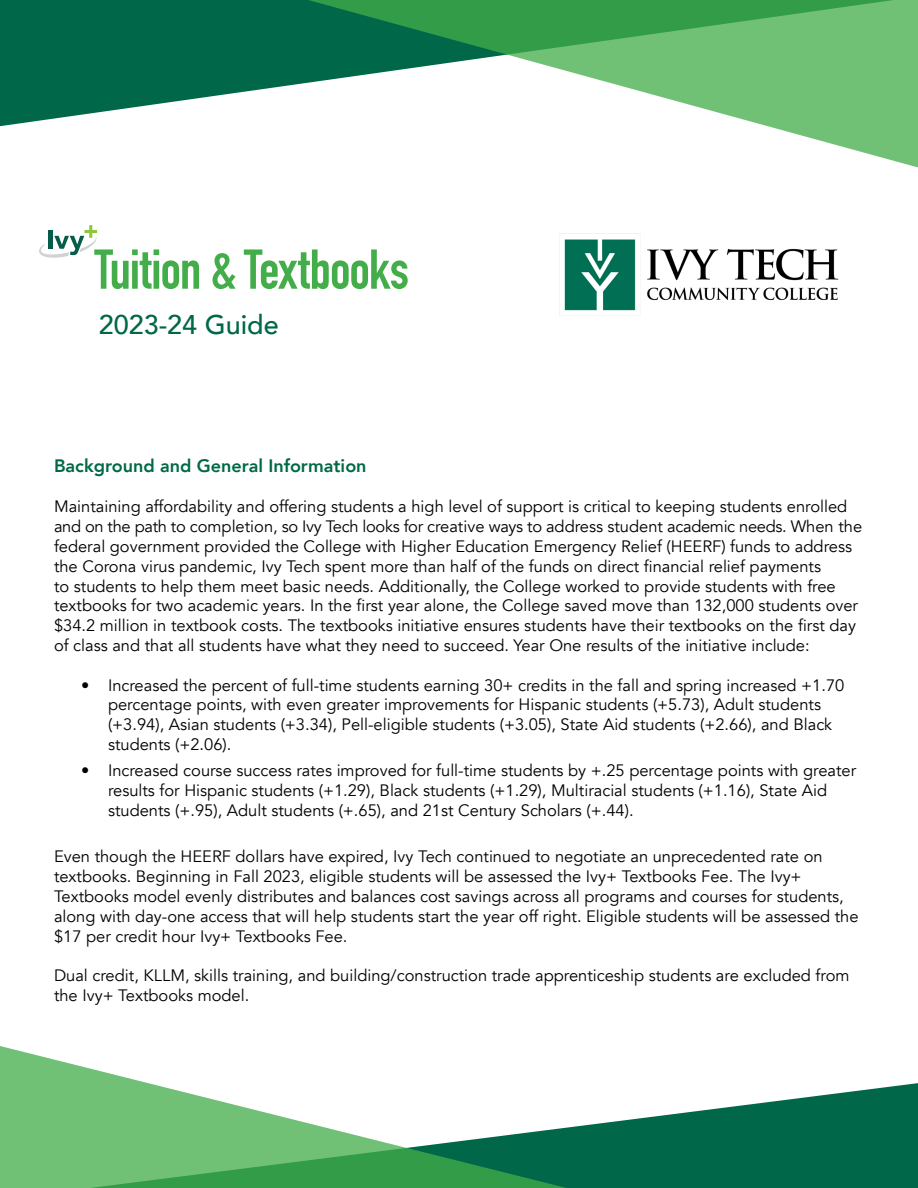
<style>
.page{position:relative;width:918px;height:1188px;background:#fff}
.page>*{position:absolute;margin:0;border:0;box-sizing:border-box;transform-origin:0 0}
.t1{font:55.05px "DIN Engschrift Std";letter-spacing:-.015em;color:#43ad49}
.Subheading{font:500 27px "Avenir";color:#006848}
.Subheading-2{font:800 18px "Avenir";color:#006848}
.t2{font:16.5px/19.8px "Avenir";color:#000}
</style>
<div class="page">
<svg style="left:39px;top:225px;width:58px;height:33px"></svg>
<img style="left:559px;top:233px;width:280px;height:83px">
<svg style="left:0;top:0;width:222px;height:126px;background:#1e7a5d"></svg>
<svg style="left:222px;top:0;width:696px;height:168px"></svg>
<svg style="left:675px;top:1083px;width:243px;height:105px;background:#267e63"></svg>
<svg style="left:0;top:1046px;width:675px;height:142px"></svg>
<p class="t1" style="left:94px;top:237px;width:316px">Tuition &amp; Textbooks</p>
<p class="Subheading" style="left:99px;top:301px;width:182px">2023-24 Guide</p>
<p class="Subheading-2" style="left:54px;top:452px;width:314px">Background and General Information</p>
<p class="t2" style="left:54px;top:497px;width:810px">Maintaining affordability and offering students a high level of support is critical to keeping students enrolled and on the path to completion, so Ivy Tech looks for creative ways to address student academic needs. When the federal government provided the College with Higher Education Emergency Relief (HEERF) funds to address the Corona virus pandemic, Ivy Tech spent more than half of the funds on direct financial relief payments<br>to students to help them meet basic needs. Additionally, the College worked to provide students with free textbooks for two academic years. In the first year alone, the College saved move than 132,000 students over $34.2 million in textbook costs. The textbooks initiative ensures students have their textbooks on the first day of class and that all students have what they need to succeed. Year One results of the initiative include:</p>
<p class="t2" style="left:108px;top:675px;width:738px;text-indent:-27px">• Increased the percent of full-time students earning 30+ credits in the fall and spring increased +1.70 percentage points, with even greater improvements for Hispanic students (+5.73), Adult students (+3.94), Asian students (+3.34), Pell-eligible students (+3.05), State Aid students (+2.66), and Black students (+2.06).</p>
<p class="t2" style="left:108px;top:761px;width:750px;text-indent:-27px">• Increased course success rates improved for full-time students by +.25 percentage points with greater results for Hispanic students (+1.29), Black students (+1.29), Multiracial students (+1.16), State Aid students (+.95), Adult students (+.65), and 21st Century Scholars (+.44).</p>
<p class="t2" style="left:54px;top:847px;width:806px">Even though the HEERF dollars have expired, Ivy Tech continued to negotiate an unprecedented rate on textbooks. Beginning in Fall 2023, eligible students will be assessed the Ivy+ Textbooks Fee. The Ivy+ Textbooks model evenly distributes and balances cost savings across all programs and courses for students, along with day-one access that will help students start the year off right. Eligible students will be assessed the $17 per credit hour Ivy+ Textbooks Fee.</p>
<p class="t2" style="left:54px;top:966px;width:797px">Dual credit, KLLM, skills training, and building/construction trade apprenticeship students are excluded from the Ivy+ Textbooks model.</p>
</div>
